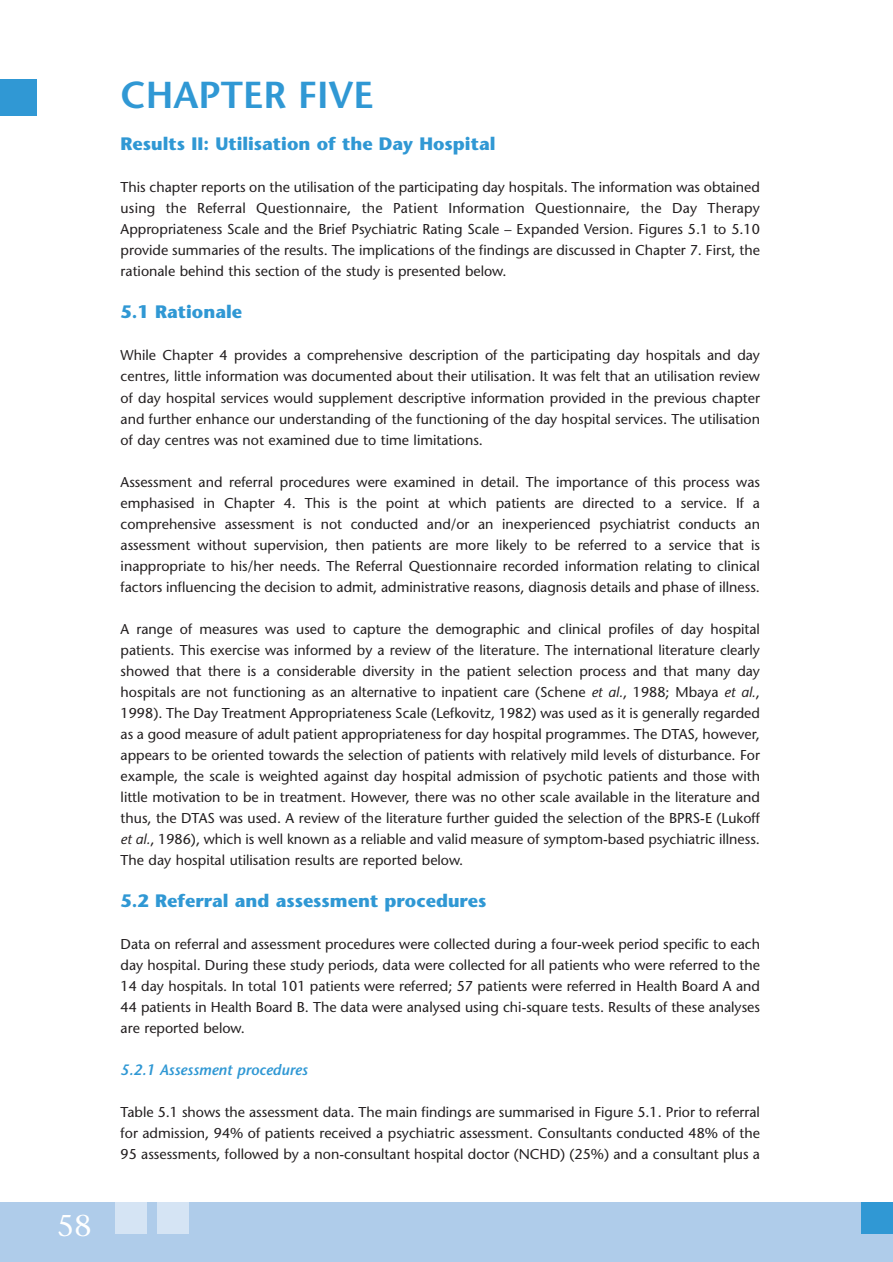
<style>
.page{position:relative;width:893px;height:1262px;background:#fff}
.page>*{position:absolute;margin:0;border:0;box-sizing:border-box;transform-origin:0 0}
.t1{font:600 37.5px "Stone Sans";color:#3098d4}
.t2{font:30px "Stone Serif";color:#fff}
.t3{font:700 18px "Stone Sans";color:#3098d4}
.t4{font:italic 600 15px "Stone Sans";color:#3098d4}
.t5{font:14.25px/21px "Stone Sans";color:#231f20;text-align:justify}
.s1{font-style:italic}
</style>
<div class="page">
<div style="left:0;top:1202px;width:892px;height:59px;background:#afccea"></div>
<div style="left:115px;top:1202px;width:32px;height:32px;background:#d5e4f4"></div>
<div style="left:861px;top:1202px;width:31px;height:32px;background:#3098d4"></div>
<div style="left:157px;top:1202px;width:32px;height:32px;background:#d5e4f4"></div>
<div style="left:0;top:79px;width:37px;height:37px;background:#3098d4"></div>
<h2 class="t2" style="left:57px;top:1214px;width:36px">58</h2>
<h1 class="t1" style="left:121px;top:81px;width:254px">CHAPTER FIVE</h1>
<p class="t3" style="left:121px;top:137px;width:376px">Results II: Utilisation of the Day Hospital</p>
<p class="t5" style="left:121px;top:178px;width:641px">This chapter reports on the utilisation of the participating day hospitals. The information was obtained using the Referral Questionnaire, the Patient Information Questionnaire, the Day Therapy Appropriateness Scale and the Brief Psychiatric Rating Scale – Expanded Version. Figures 5.1 to 5.10 provide summaries of the results. The implications of the findings are discussed in Chapter 7. First, the rationale behind this section of the study is presented below.</p>
<p class="t3" style="left:121px;top:305px;width:123px">5.1 Rationale</p>
<p class="t5" style="left:121px;top:346px;width:641px">While Chapter 4 provides a comprehensive description of the participating day hospitals and day centres, little information was documented about their utilisation. It was felt that an utilisation review of day hospital services would supplement descriptive information provided in the previous chapter and further enhance our understanding of the functioning of the day hospital services. The utilisation of day centres was not examined due to time limitations.</p>
<p class="t5" style="left:121px;top:472px;width:641px">Assessment and referral procedures were examined in detail. The importance of this process was emphasised in Chapter 4. This is the point at which patients are directed to a service. If a comprehensive assessment is not conducted and/or an inexperienced psychiatrist conducts an assessment without supervision, then patients are more likely to be referred to a service that is inappropriate to his/her needs. The Referral Questionnaire recorded information relating to clinical factors influencing the decision to admit, administrative reasons, diagnosis details and phase of illness.</p>
<p class="t5" style="left:121px;top:619px;width:641px">A range of measures was used to capture the demographic and clinical profiles of day hospital patients. This exercise was informed by a review of the literature. The international literature clearly showed that there is a considerable diversity in the patient selection process and that many day hospitals are not functioning as an alternative to inpatient care (Schene <span class="s1">et al.</span>, 1988; Mbaya <span class="s1">et al.</span>, 1998). The Day Treatment Appropriateness Scale (Lefkovitz, 1982) was used as it is generally regarded as a good measure of adult patient appropriateness for day hospital programmes. The DTAS, however, appears to be oriented towards the selection of patients with relatively mild levels of disturbance. For example, the scale is weighted against day hospital admission of psychotic patients and those with little motivation to be in treatment. However, there was no other scale available in the literature and thus, the DTAS was used. A review of the literature further guided the selection of the BPRS-E (Lukoff <span class="s1">et al.</span>, 1986), which is well known as a reliable and valid measure of symptom-based psychiatric illness.<br>The day hospital utilisation results are reported below.</p>
<p class="t3" style="left:121px;top:893px;width:367px">5.2 Referral and assessment procedures</p>
<p class="t5" style="left:121px;top:934px;width:641px">Data on referral and assessment procedures were collected during a four-week period specific to each day hospital. During these study periods, data were collected for all patients who were referred to the 14 day hospitals. In total 101 patients were referred; 57 patients were referred in Health Board A and 44 patients in Health Board B. The data were analysed using chi-square tests. Results of these analyses are reported below.</p>
<p class="t4" style="left:121px;top:1063px;width:188px">5.2.1 Assessment procedures</p>
<p class="t5" style="left:121px;top:1102px;width:641px">Table 5.1 shows the assessment data. The main findings are summarised in Figure 5.1. Prior to referral for admission, 94% of patients received a psychiatric assessment. Consultants conducted 48% of the 95 assessments, followed by a non-consultant hospital doctor (NCHD) (25%) and a consultant plus a</p>
</div>
